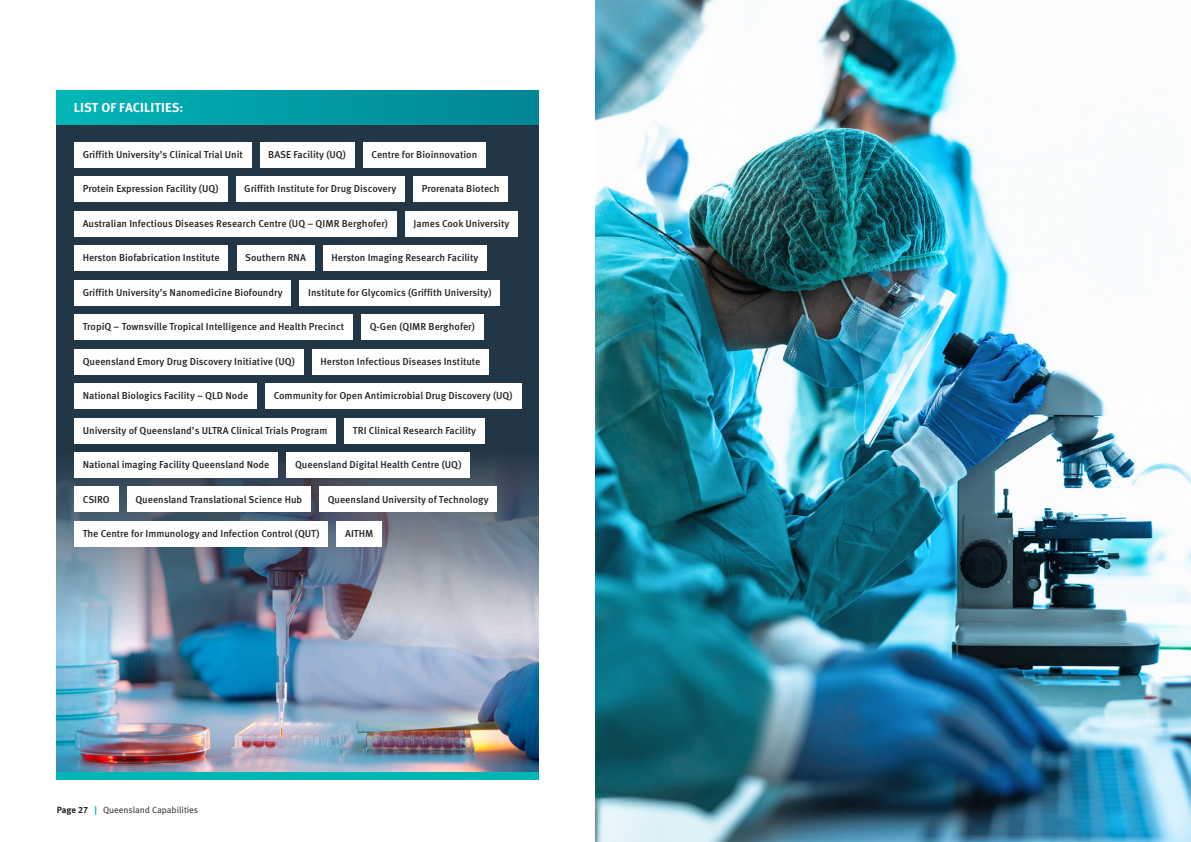
<style>
.page{position:relative;width:1191px;height:842px;background:#fff}
.page>*{position:absolute;margin:0;border:0;box-sizing:border-box;transform-origin:0 0}
.case_study_heading{font:700 13px "Meta Pro";letter-spacing:.01em;color:#fff}
.BODY{font:500 10px "Meta Pro";color:#231f20}
.t1{font:9px "Meta Pro Norm";color:#231f20}
.s1{font-family:"Meta Pro";font-weight:700}
.s2{font-family:"Meta Pro";font-weight:700;color:#00b7b6}
</style>
<div class="page">
<div style="left:57px;top:125px;width:482px;height:647px;background:#233646"></div>
<img style="left:57px;top:460px;width:482px;height:312px">
<img style="left:595px;top:0;width:596px;height:842px">
<div style="left:74px;top:280px;width:217px;height:26px;background:#fff"></div>
<div style="left:300px;top:280px;width:200px;height:26px;background:#fff"></div>
<div style="left:74px;top:211px;width:322px;height:26px;background:#fff"></div>
<div style="left:405px;top:211px;width:113px;height:26px;background:#fff"></div>
<div style="left:74px;top:452px;width:204px;height:26px;background:#fff"></div>
<div style="left:286px;top:452px;width:184px;height:26px;background:#fff"></div>
<div style="left:337px;top:521px;width:45px;height:26px;background:#fff"></div>
<div style="left:74px;top:521px;width:254px;height:26px;background:#fff"></div>
<div style="left:74px;top:417px;width:262px;height:26px;background:#fff"></div>
<div style="left:344px;top:417px;width:140px;height:26px;background:#fff"></div>
<div style="left:361px;top:314px;width:122px;height:26px;background:#fff"></div>
<div style="left:74px;top:314px;width:279px;height:26px;background:#fff"></div>
<div style="left:74px;top:245px;width:154px;height:26px;background:#fff"></div>
<div style="left:323px;top:245px;width:164px;height:26px;background:#fff"></div>
<div style="left:237px;top:245px;width:77px;height:26px;background:#fff"></div>
<div style="left:312px;top:349px;width:177px;height:26px;background:#fff"></div>
<div style="left:74px;top:349px;width:229px;height:26px;background:#fff"></div>
<div style="left:265px;top:383px;width:256px;height:26px;background:#fff"></div>
<div style="left:74px;top:383px;width:183px;height:26px;background:#fff"></div>
<div style="left:413px;top:176px;width:95px;height:26px;background:#fff"></div>
<div style="left:74px;top:176px;width:153px;height:26px;background:#fff"></div>
<div style="left:236px;top:176px;width:169px;height:26px;background:#fff"></div>
<div style="left:363px;top:142px;width:123px;height:26px;background:#fff"></div>
<div style="left:74px;top:142px;width:177px;height:26px;background:#fff"></div>
<div style="left:260px;top:142px;width:94px;height:26px;background:#fff"></div>
<div style="left:57px;top:772px;width:482px;height:8px;background:#00b7b6"></div>
<div style="left:57px;top:91px;width:482px;height:34px;background:linear-gradient(to right,#00b5b6,#008594)"></div>
<div style="left:74px;top:486px;width:44px;height:26px;background:#fff"></div>
<div style="left:127px;top:486px;width:184px;height:26px;background:#fff"></div>
<div style="left:319px;top:486px;width:178px;height:26px;background:#fff"></div>
<p class="case_study_heading" style="left:74px;top:97px;width:111px">LIST OF FACILITIES:</p>
<p class="BODY" style="left:83px;top:147px;width:162px">Griffith University’s Clinical Trial Unit</p>
<p class="BODY" style="left:268px;top:147px;width:79px">BASE Facility (UQ)</p>
<p class="BODY" style="left:371px;top:147px;width:107px">Centre for Bioinnovation</p>
<p class="BODY" style="left:83px;top:181px;width:137px">Protein Expression Facility (UQ)</p>
<p class="BODY" style="left:244px;top:181px;width:154px">Griffith Institute for Drug Discovery</p>
<p class="BODY" style="left:422px;top:181px;width:79px">Prorenata Biotech</p>
<p class="BODY" style="left:83px;top:216px;width:307px">Australian Infectious Diseases Research Centre (UQ – QIMR Berghofer)</p>
<p class="BODY" style="left:413px;top:216px;width:97px">James Cook University</p>
<p class="BODY" style="left:83px;top:250px;width:138px">Herston Biofabrication Institute</p>
<p class="BODY" style="left:245px;top:250px;width:62px">Southern RNA</p>
<p class="BODY" style="left:331px;top:250px;width:148px">Herston Imaging Research Facility</p>
<p class="BODY" style="left:83px;top:284px;width:201px">Griffith University’s Nanomedicine Biofoundry</p>
<p class="BODY" style="left:308px;top:284px;width:185px">Institute for Glycomics (Griffith University)</p>
<p class="BODY" style="left:83px;top:319px;width:263px">TropiQ – Townsville Tropical Intelligence and Health Precinct</p>
<p class="BODY" style="left:370px;top:319px;width:107px">Q-Gen (QIMR Berghofer)</p>
<p class="BODY" style="left:83px;top:353px;width:214px">Queensland Emory Drug Discovery Initiative (UQ)</p>
<p class="BODY" style="left:320px;top:353px;width:161px">Herston Infectious Diseases Institute</p>
<p class="BODY" style="left:83px;top:388px;width:167px">National Biologics Facility – QLD Node</p>
<p class="BODY" style="left:274px;top:388px;width:240px">Community for Open Antimicrobial Drug Discovery (UQ)</p>
<p class="BODY" style="left:83px;top:422px;width:246px">University of Queensland’s ULTRA Clinical Trials Program</p>
<p class="BODY" style="left:353px;top:422px;width:125px">TRI Clinical Research Facility</p>
<p class="BODY" style="left:83px;top:457px;width:188px">National imaging Facility Queensland Node</p>
<p class="BODY" style="left:295px;top:457px;width:168px">Queensland Digital Health Centre (UQ)</p>
<p class="BODY" style="left:83px;top:491px;width:29px">CSIRO</p>
<p class="BODY" style="left:135px;top:491px;width:168px">Queensland Translational Science Hub</p>
<p class="BODY" style="left:328px;top:491px;width:162px">Queensland University of Technology</p>
<p class="BODY" style="left:83px;top:526px;width:238px">The Centre for Immunology and Infection Control (QUT)</p>
<p class="BODY" style="left:345px;top:526px;width:30px">AITHM</p>
<p class="t1" style="left:57px;top:803px;width:143px"><span class="s1">Page 27</span> <span class="s2">|</span> Queensland Capabilities</p>
</div>
